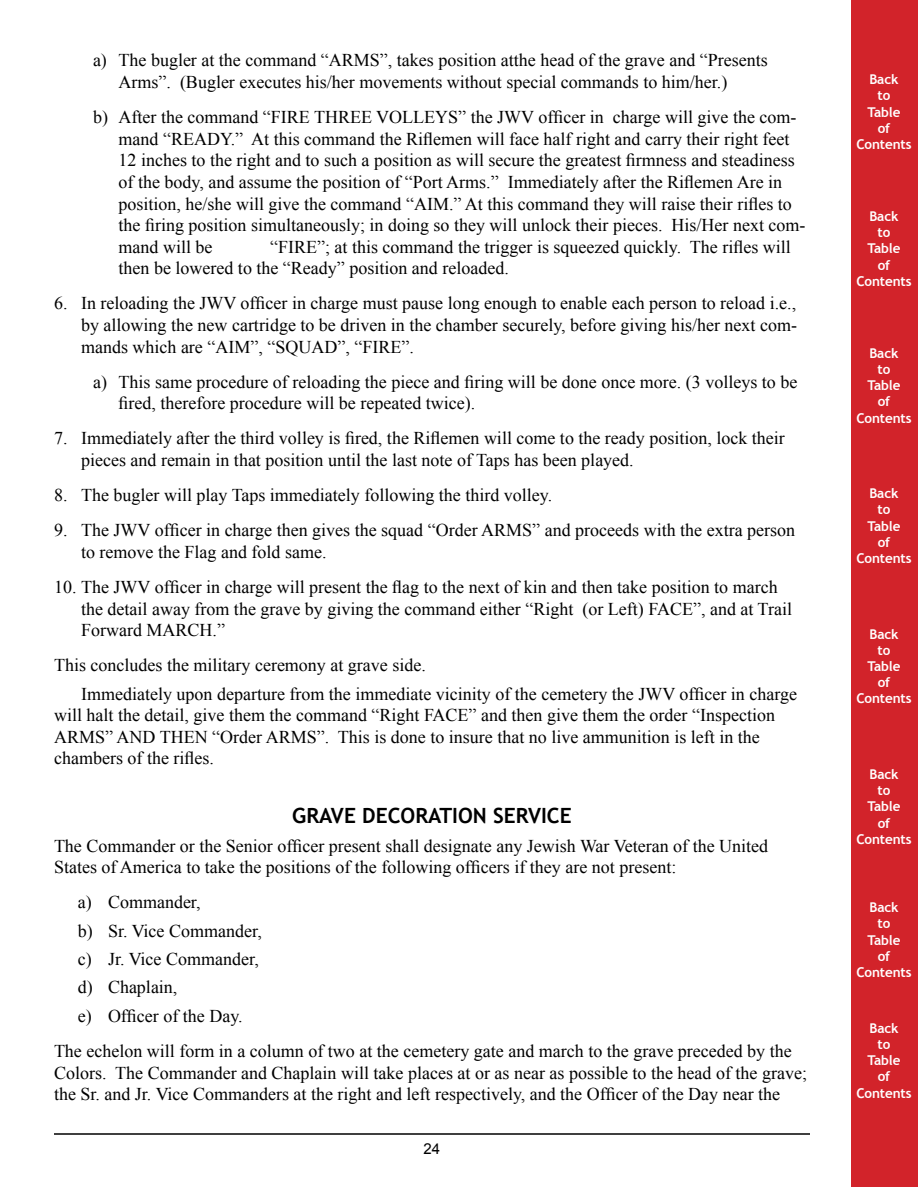
<style>
.page{position:relative;width:918px;height:1188px;background:#fff}
.page>*{position:absolute;margin:0;border:0;box-sizing:border-box;transform-origin:0 0}
.t1{font:700 21px "Trebuchet MS";color:#000}
.t2{font:18px/21.6px "Times New Roman";color:#000}
.t3{font:15px "Arial";color:#000}
.t4{font:700 13.5px/16.2px "Trebuchet MS";letter-spacing:-.01em;color:#fff;text-align:center}
</style>
<div class="page">
<div style="left:851px;top:1px;width:66px;height:1186px;background:#d2232a"></div>
<hr style="left:54px;top:1133px;width:756px;height:2px;background:#000">
<p class="t2" style="left:119px;top:49px;width:651px;text-indent:-26px">a) The bugler at the command “ARMS”, takes position atthe head of the grave and “Presents<br>Arms”. (Bugler executes his/her movements without special commands to him/her.)</p>
<p class="t2" style="left:119px;top:106px;width:688px;text-indent:-26px">b) After the command “FIRE THREE VOLLEYS” the JWV officer in charge will give the com&shy;mand “READY.” At this command the Riflemen will face half right and carry their right feet 12 inches to the right and to such a position as will secure the greatest firmness and steadiness of the body, and assume the position of “Port Arms.” Immediately after the Riflemen Are in position, he/she will give the command “AIM.” At this command they will raise their rifles to the firing position simultaneously; in doing so they will unlock their pieces. His/Her next com&shy;mand will be</p>
<p class="t2" style="left:119px;top:236px;width:674px;text-indent:152px">“FIRE”; at this command the trigger is squeezed quickly. The rifles will then be lowered to the “Ready” position and reloaded.</p>
<p class="t2" style="left:81px;top:292px;width:718px;text-align:justify;text-indent:-27px">6. In reloading the JWV officer in charge must pause long enough to enable each person to reload i.e., by allowing the new cartridge to be driven in the chamber securely, before giving his/her next com&shy;mands which are “AIM”, “SQUAD”, “FIRE”.</p>
<p class="t2" style="left:119px;top:371px;width:680px;text-indent:-26px">a) This same procedure of reloading the piece and firing will be done once more. (3 volleys to be fired, therefore procedure will be repeated twice).</p>
<p class="t2" style="left:81px;top:427px;width:705px;text-indent:-27px">7. Immediately after the third volley is fired, the Riflemen will come to the ready position, lock their pieces and remain in that position until the last note of Taps has been played.</p>
<p class="t2" style="left:54px;top:484px;width:500px">8. The bugler will play Taps immediately following the third volley.</p>
<p class="t2" style="left:81px;top:519px;width:716px;text-indent:-27px">9. The JWV officer in charge then gives the squad “Order ARMS” and proceeds with the extra person to remove the Flag and fold same.</p>
<p class="t2" style="left:81px;top:576px;width:712px;text-indent:-27px">10. The JWV officer in charge will present the flag to the next of kin and then take position to march the detail away from the grave by giving the command either “Right (or Left) FACE”, and at Trail<br>Forward MARCH.”</p>
<p class="t2" style="left:81px;top:651px;width:718px;line-height:28.3px;text-indent:-27px">This concludes the military ceremony at grave side.<br>Immediately upon departure from the immediate vicinity of the cemetery the JWV officer in charge</p>
<p class="t2" style="left:54px;top:704px;width:723px">will halt the detail, give them the command “Right FACE” and then give them the order “Inspection<br>ARMS” AND THEN “Order ARMS”. This is done to insure that no live ammunition is left in the chambers of the rifles.</p>
<p class="t1" style="left:292px;top:803px;width:281px">GRAVE DECORATION SERVICE</p>
<p class="t2" style="left:54px;top:835px;width:716px">The Commander or the Senior officer present shall designate any Jewish War Veteran of the United<br>States of America to take the positions of the following officers if they are not present:</p>
<p class="t2" style="left:78px;top:888px;width:185px;line-height:28.3px">a) Commander,<br>b) Sr. Vice Commander, c) Jr. Vice Commander, d) Chaplain,<br>e) Officer of the Day.</p>
<p class="t2" style="left:54px;top:1040px;width:755px">The echelon will form in a column of two at the cemetery gate and march to the grave preceded by the<br>Colors. The Commander and Chaplain will take places at or as near as possible to the head of the grave; the Sr. and Jr. Vice Commanders at the right and left respectively, and the Officer of the Day near the</p>
<p class="t3" style="left:424px;top:1139px;width:18px">24</p>
<p class="t4" style="left:856px;top:71px;width:57px">Back<br>to<br>Table<br>of<br>Contents</p>
<p class="t4" style="left:856px;top:208px;width:57px">Back<br>to<br>Table<br>of<br>Contents</p>
<p class="t4" style="left:856px;top:345px;width:57px">Back<br>to<br>Table<br>of<br>Contents</p>
<p class="t4" style="left:856px;top:485px;width:57px">Back<br>to<br>Table<br>of<br>Contents</p>
<p class="t4" style="left:856px;top:626px;width:57px">Back<br>to<br>Table<br>of<br>Contents</p>
<p class="t4" style="left:856px;top:766px;width:57px">Back<br>to<br>Table<br>of<br>Contents</p>
<p class="t4" style="left:856px;top:899px;width:57px">Back<br>to<br>Table<br>of<br>Contents</p>
<p class="t4" style="left:856px;top:1020px;width:57px">Back<br>to<br>Table<br>of<br>Contents</p>
</div>
